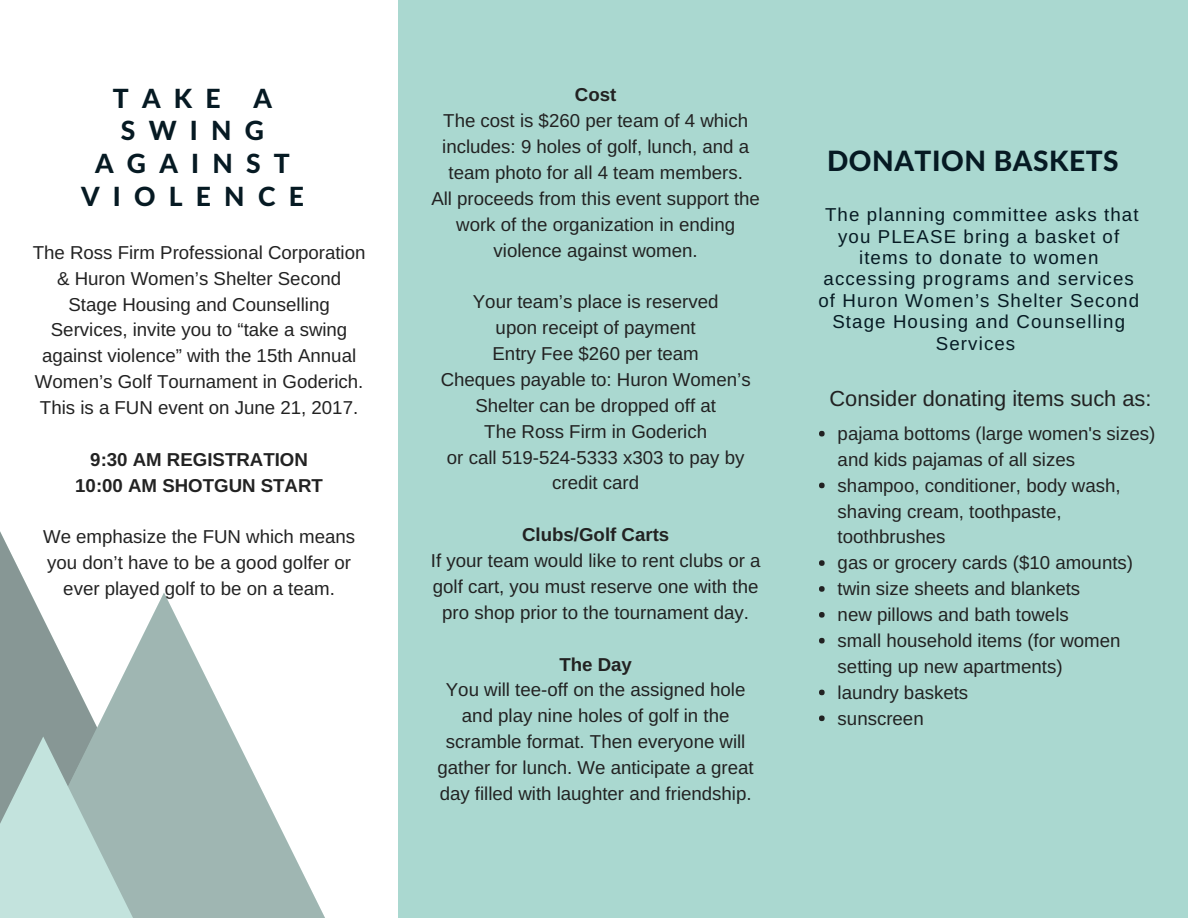
<style>
.page{position:relative;width:1188px;height:918px;background:#aad8d0}
.page>*{position:absolute;margin:0;border:0;box-sizing:border-box;transform-origin:0 0}
.t1{font:800 28.05px "Lato";letter-spacing:.02em;color:#061a23}
.t2{font:800 26.4px/32.7px "Lato";letter-spacing:.5em;color:#061a23;text-align:center}
.t3{font:21.75px "Arimo";color:#222}
.t4{font:18.75px/25.8px "Arimo";color:#222;text-align:center}
.t5{font:18.75px/21.3px "Arimo";letter-spacing:.06em;color:#061a23;text-align:center}
.t6{font:700 18.75px/25.8px "Arimo";color:#222;text-align:center}
.s1{color:#aad8d0}
</style>
<div class="page">
<div style="left:0;top:0;width:397px;height:918px;background:#fff"></div>
<svg style="left:0;top:531px;width:31px;height:62px"></svg>
<svg style="left:0;top:593px;width:325px;height:325px"></svg>
<svg style="left:0;top:737px;width:187px;height:181px;background:#abc5c1"></svg>
<svg style="left:819px;top:431px;width:6px;height:5px"></svg>
<svg style="left:819px;top:483px;width:6px;height:5px"></svg>
<svg style="left:819px;top:560px;width:6px;height:6px"></svg>
<svg style="left:819px;top:586px;width:6px;height:6px"></svg>
<svg style="left:819px;top:612px;width:6px;height:6px"></svg>
<svg style="left:819px;top:638px;width:6px;height:6px"></svg>
<svg style="left:819px;top:690px;width:6px;height:5px"></svg>
<svg style="left:819px;top:716px;width:6px;height:5px"></svg>
<h2 class="t2" style="left:81px;top:81px;width:224px">TAKE A<br>SWING<br>AGAINST<br>VIOLENCE</h2>
<p class="t4" style="left:33px;top:239px;width:334px">The Ross Firm Professional Corporation &amp; Huron Women’s Shelter Second Stage Housing and Counselling Services, invite you to “take a swing against violence” with the 15th Annual Women’s Golf Tournament in Goderich.<br>This is a FUN event on June 21, 2017.</p>
<p class="t6" style="left:75px;top:446px;width:249px">9:30 AM REGISTRATION<br>10:00 AM SHOTGUN START</p>
<p class="t4" style="left:43px;top:524px;width:314px">We emphasize the FUN which means you don’t have to be a good golfer or ever played golf to be on a team.</p>
<p class="t6" style="left:575px;top:82px;width:43px">Cost</p>
<p class="t4" style="left:431px;top:108px;width:330px">The cost is $260 per team of 4 which includes: 9 holes of golf, lunch, and a team photo for all 4 team members.<br>All proceeds from this event support the work of the organization in ending violence against women.</p>
<p class="t4" style="left:441px;top:289px;width:311px">Your team’s place is reserved<br>upon receipt of payment<br>Entry Fee $260 per team<br>Cheques payable to: Huron Women’s<br>Shelter can be dropped off at<br>The Ross Firm in Goderich<br>or call 519-524-5333 x303 to pay by credit card</p>
<p class="t6" style="left:522px;top:522px;width:149px">Clubs/Golf Carts</p>
<p class="t4" style="left:431px;top:548px;width:331px">If your team would like to rent clubs or a golf cart, you must reserve one with the pro shop prior to the tournament day.</p>
<p class="t6" style="left:559px;top:651px;width:74px">The Day</p>
<p class="t4" style="left:438px;top:677px;width:318px">You will tee-off on the assigned hole and play nine holes of golf in the scramble format. Then everyone will gather for lunch. We anticipate a great day filled with laughter and friendship.</p>
<h1 class="t1" style="left:827px;top:143px;width:293px">DONATION BASKETS</h1>
<p class="t5" style="left:818px;top:204px;width:322px">The planning committee asks that you PLEASE bring a basket of items to donate to women accessing programs and services of Huron Women’s Shelter Second<br>Stage Housing and Counselling<br>Services<span class="s1">.</span></p>
<p class="t3" style="left:830px;top:386px;width:323px">Consider donating items such as:</p>
<p class="t4" style="left:838px;top:420px;width:319px;text-align:left">pajama bottoms (large women's sizes) and kids pajamas of all sizes shampoo, conditioner, body wash, shaving cream, toothpaste, toothbrushes<br>gas or grocery cards ($10 amounts) twin size sheets and blankets<br>new pillows and bath towels<br>small household items (for women setting up new apartments)<br>laundry baskets<br>sunscreen</p>
</div>
